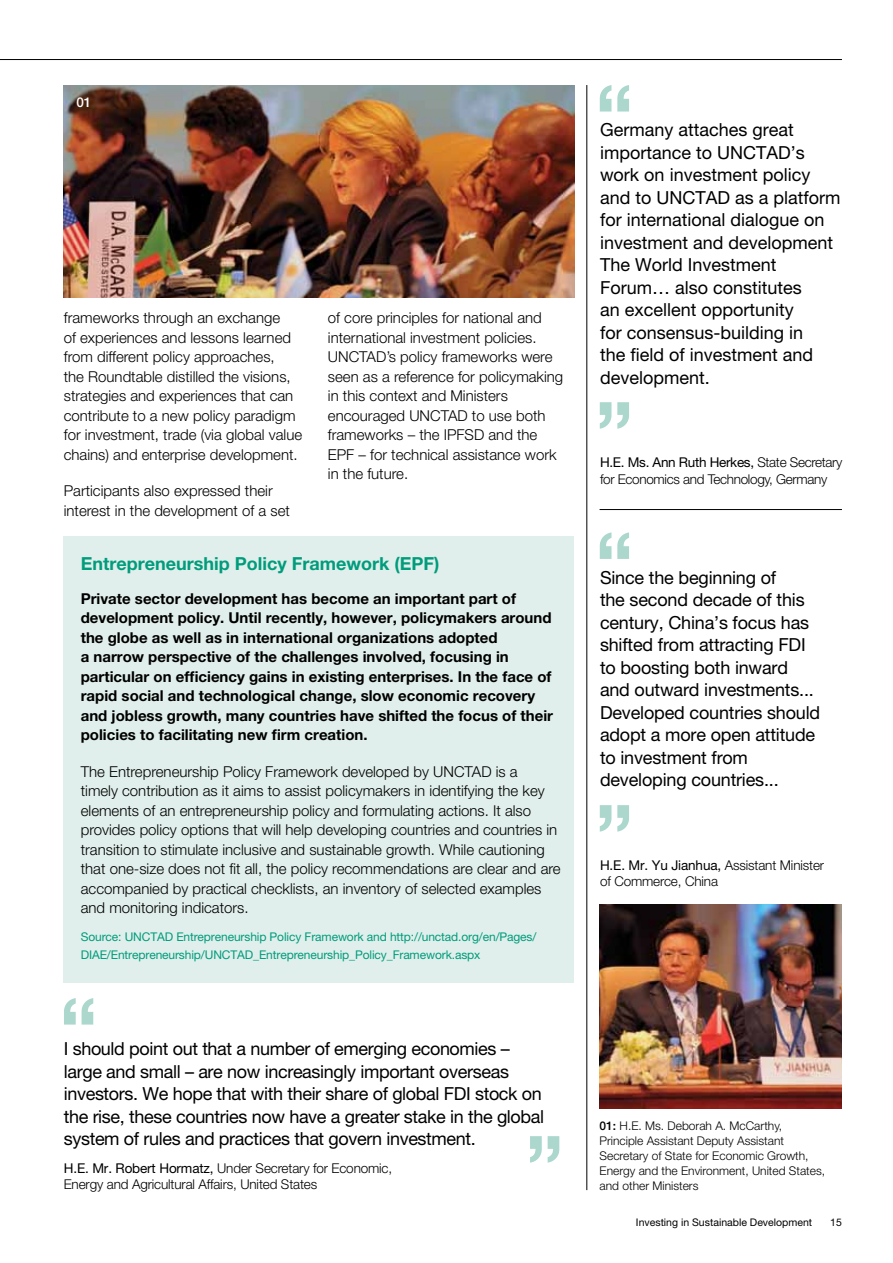
<style>
.page{position:relative;width:893px;height:1263px;background:#fff}
.page>*{position:absolute;margin:0;border:0;box-sizing:border-box;transform-origin:0 0}
.t1{font:700 82.5px "Helvetica Neue LT Pro";color:#acd7cd}
.t2{font:18px/22.5px "Helvetica Neue LT Pro";letter-spacing:-.01em;color:#000}
.t3{font:700 18px "Helvetica Neue LT Pro";color:#009c7c}
.t4{font:300 15px/19.5px "Helvetica Neue LT Pro";color:#000}
.t5{font:700 15px/19.5px "Helvetica Neue LT Pro";color:#000}
.t6{font:300 13.5px/16.5px "Helvetica Neue LT Pro";letter-spacing:-.01em;color:#000}
.t7{font:500 13.5px "Helvetica Neue LT Pro";color:#fff}
.t8{font:300 12px/15px "Helvetica Neue LT Pro";color:#000}
.t9{font:12px/18px "Helvetica Neue LT Pro";letter-spacing:-.01em;color:#009c7c}
.t10{font:10.5px "Helvetica Neue LT Pro";color:#000}
.s1{font-weight:400}
.s2{font-weight:500}
</style>
<div class="page">
<hr style="left:0;top:59px;width:842px;height:1px;background:#000">
<hr style="left:586px;top:85px;width:1px;height:1105px;background:#000">
<hr style="left:600px;top:509px;width:242px;height:1px;background:#000">
<img style="left:600px;top:904px;width:242px;height:205px">
<div style="left:64px;top:536px;width:510px;height:446px;background:#e0efeb"></div>
<img style="left:64px;top:85px;width:510px;height:213px">
<p class="t7" style="left:77px;top:95px;width:16px">01</p>
<p class="t4" style="left:64px;top:308px;width:240px">frameworks through an exchange<br>of experiences and lessons learned from different policy approaches,<br>the Roundtable distilled the visions, strategies and experiences that can contribute to a new policy paradigm for investment, trade (via global value chains) and enterprise development.</p>
<p class="t4" style="left:64px;top:481px;width:228px">Participants also expressed their interest in the development of a set</p>
<p class="t4" style="left:328px;top:308px;width:237px">of core principles for national and international investment policies.<br>UNCTAD’s policy frameworks were seen as a reference for policymaking in this context and Ministers encouraged UNCTAD to use both frameworks – the IPFSD and the<br>EPF – for technical assistance work in the future.</p>
<p class="t3" style="left:81px;top:552px;width:360px">Entrepreneurship Policy Framework (EPF)</p>
<p class="t5" style="left:81px;top:588px;width:474px">Private sector development has become an important part of development policy. Until recently, however, policymakers around the globe as well as in international organizations adopted<br>a narrow perspective of the challenges involved, focusing in particular on efficiency gains in existing enterprises. In the face of rapid social and technological change, slow economic recovery and jobless growth, many countries have shifted the focus of their policies to facilitating new firm creation.</p>
<p class="t4" style="left:81px;top:761px;width:481px">The Entrepreneurship Policy Framework developed by UNCTAD is a<br>timely contribution as it aims to assist policymakers in identifying the key elements of an entrepreneurship policy and formulating actions. It also provides policy options that will help developing countries and countries in transition to stimulate inclusive and sustainable growth. While cautioning that one-size does not fit all, the policy recommendations are clear and are accompanied by practical checklists, an inventory of selected examples and monitoring indicators.</p>
<p class="t9" style="left:81px;top:927px;width:457px">Source: UNCTAD Entrepreneurship Policy Framework and http://unctad.org/en/Pages/<br>DIAE/Entrepreneurship/UNCTAD_Entrepreneurship_Policy_Framework.aspx</p>
<h1 class="t1" style="left:60px;top:976px;width:40px">“</h1>
<p class="t2" style="left:64px;top:1037px;width:482px">I should point out that a number of emerging economies – large and small – are now increasingly important overseas investors. We hope that with their share of global FDI stock on the rise, these countries now have a greater stake in the global system of rules and practices that govern investment.</p>
<h1 class="t1" style="left:526px;top:1114px;width:40px">”</h1>
<p class="t6" style="left:64px;top:1159px;width:330px"><span class="s1">H.E. Mr. Robert Hormatz,</span> Under Secretary for Economic,<br>Energy and Agricultural Affairs, United States</p>
<h1 class="t1" style="left:595px;top:64px;width:40px">“</h1>
<p class="t2" style="left:600px;top:118px;width:242px">Germany attaches great importance to UNCTAD’s work on investment policy and to UNCTAD as a platform for international dialogue on investment and development<br>The World Investment<br>Forum… also constitutes<br>an excellent opportunity<br>for consensus-building in<br>the field of investment and development.</p>
<h1 class="t1" style="left:595px;top:381px;width:40px">”</h1>
<p class="t6" style="left:600px;top:454px;width:244px"><span class="s1">H.E. Ms. Ann Ruth Herkes,</span> State Secretary for Economics and Technology, Germany</p>
<h1 class="t1" style="left:595px;top:511px;width:40px">“</h1>
<p class="t2" style="left:600px;top:566px;width:222px">Since the beginning of<br>the second decade of this century, China’s focus has shifted from attracting FDI to boosting both inward and outward investments...<br>Developed countries should adopt a more open attitude to investment from developing countries...</p>
<h1 class="t1" style="left:595px;top:784px;width:40px">”</h1>
<p class="t6" style="left:600px;top:857px;width:226px"><span class="s1">H.E. Mr. Yu Jianhua,</span> Assistant Minister of Commerce, China</p>
<p class="t8" style="left:600px;top:1117px;width:227px"><span class="s2">01:</span> H.E. Ms. Deborah A. McCarthy, Principle Assistant Deputy Assistant Secretary of State for Economic Growth, Energy and the Environment, United States, and other Ministers</p>
<p class="t10" style="left:636px;top:1216px;width:178px">Investing in Sustainable Development</p>
<p class="t10" style="left:830px;top:1216px;width:13px">15</p>
</div>
